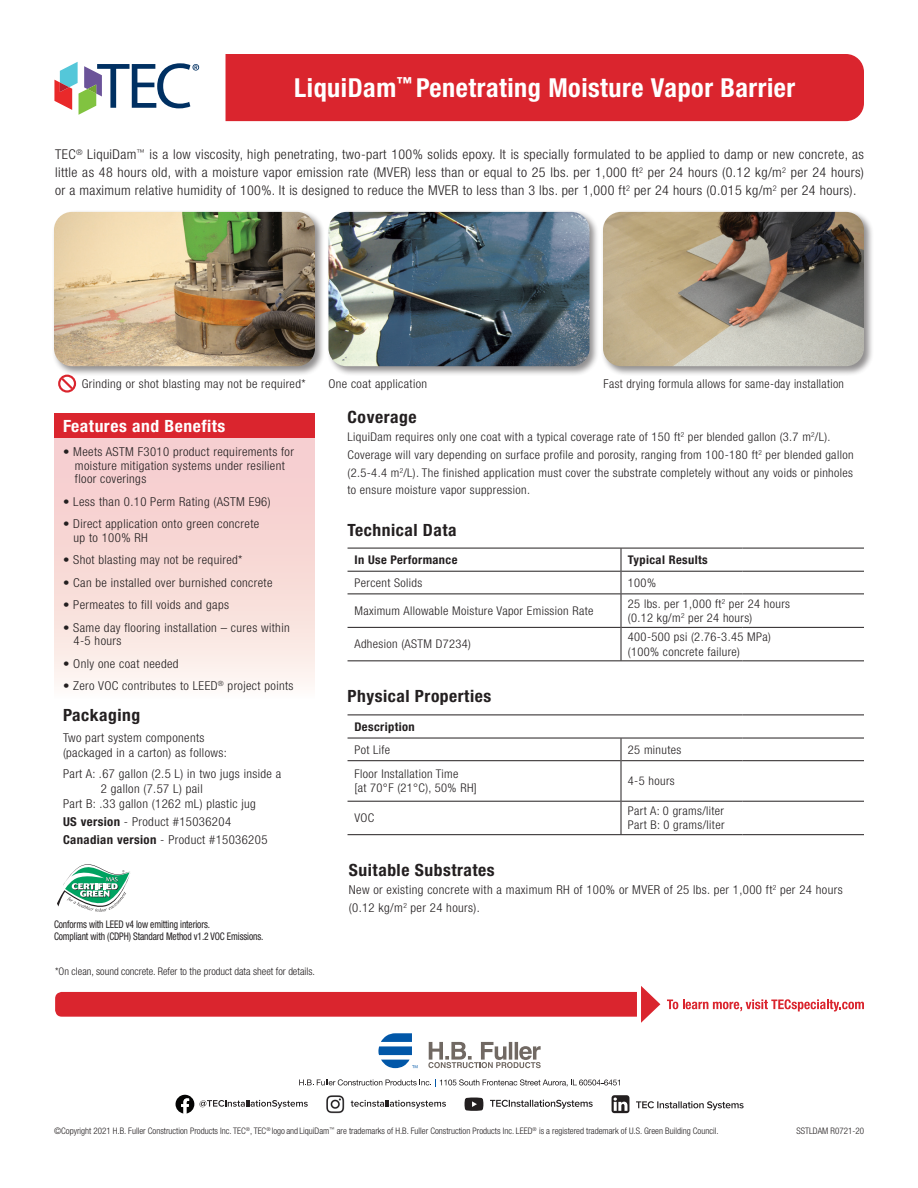
<style>
.page{position:relative;width:918px;height:1188px;background:#fff}
.page>*{position:absolute;margin:0;border:0;box-sizing:border-box;transform-origin:0 0}
.t1{font:700 condensed 26.25px "Helvetica Neue LT Std";letter-spacing:.02em;color:#fff}
.t2{font:700 condensed 16.95px "Helvetica Neue LT Std";letter-spacing:.03em;color:#231f20;scale:1.04 1}
.t3{font:700 condensed 16.95px "Helvetica Neue LT Std";letter-spacing:.03em;color:#fff;scale:1.04 1}
.t4{font:300 condensed 13.5px/18px "Helvetica Neue LT Std";letter-spacing:.025em;color:#231f20;text-align:justify;scale:1.04 1}
.t5{font:300 condensed 12.3px/13.5px "Helvetica Neue LT Std";letter-spacing:.03em;color:#231f20;scale:1.04 1}
.t6{font:300 condensed 12.15px "Helvetica Neue LT Std";letter-spacing:.03em;color:#231f20;scale:1.04 1}
.t7{font:300 condensed 12.15px "Helvetica Neue LT Std";letter-spacing:.03em;color:#231f20}
.t8{font:300 condensed 12px/17.7px "Helvetica Neue LT Std";letter-spacing:.03em;color:#231f20;scale:1.04 1}
.t9{font:700 condensed 12px "Helvetica Neue LT Std";letter-spacing:.03em;color:#231f20;scale:1.04 1}
.t10{font:condensed 10.5px "Helvetica Neue LT Std";letter-spacing:-.01em;color:#231f20;scale:.9 1}
.bullets{font:300 condensed 10.5px "Helvetica Neue LT Std";color:#231f20}
.bullets-2{font:300 condensed 9px "Helvetica Neue LT Std";color:#231f20}
.s1{font-weight:700}
</style>
<div class="page">
<div style="left:601px;top:210px;width:273px;height:166px;background:#231f20;opacity:.5"></div>
<img style="left:603px;top:212px;width:261px;height:154px">
<div style="left:226px;top:54px;width:638px;height:67px;background:#da252e"></div>
<div style="left:54px;top:426px;width:261px;height:274px;background:linear-gradient(to bottom,#f4c5c7,#fcf4ee)"></div>
<div style="left:54px;top:413px;width:261px;height:25px;background:#da252e"></div>
<div style="left:52px;top:210px;width:273px;height:166px;background:#231f20;opacity:.5"></div>
<img style="left:54px;top:212px;width:261px;height:154px">
<div style="left:326px;top:210px;width:273px;height:166px;background:#231f20;opacity:.5"></div>
<img style="left:328px;top:212px;width:262px;height:154px">
<hr style="left:348px;top:548px;width:273px;height:1px;background:#231f20">
<hr style="left:621px;top:548px;width:122px;height:1px;background:#231f20">
<hr style="left:742px;top:548px;width:122px;height:1px;background:#231f20">
<hr style="left:348px;top:571px;width:273px;height:1px;background:#231f20">
<hr style="left:621px;top:571px;width:122px;height:1px;background:#231f20">
<hr style="left:742px;top:571px;width:122px;height:1px;background:#231f20">
<hr style="left:348px;top:594px;width:273px;height:1px;background:#231f20">
<hr style="left:621px;top:594px;width:122px;height:1px;background:#231f20">
<hr style="left:742px;top:594px;width:122px;height:1px;background:#231f20">
<hr style="left:348px;top:627px;width:273px;height:1px;background:#231f20">
<hr style="left:621px;top:627px;width:122px;height:1px;background:#231f20">
<hr style="left:742px;top:627px;width:122px;height:1px;background:#231f20">
<hr style="left:348px;top:660px;width:273px;height:1px;background:#231f20">
<hr style="left:621px;top:660px;width:122px;height:1px;background:#231f20">
<hr style="left:742px;top:660px;width:122px;height:1px;background:#231f20">
<svg style="left:621px;top:548px;width:1px;height:46px"></svg>
<hr style="left:621px;top:594px;width:1px;height:33px;background:#231f20">
<hr style="left:621px;top:627px;width:1px;height:33px;background:#231f20">
<hr style="left:348px;top:715px;width:273px;height:1px;background:#231f20">
<hr style="left:621px;top:715px;width:122px;height:1px;background:#231f20">
<hr style="left:742px;top:715px;width:122px;height:1px;background:#231f20">
<hr style="left:348px;top:738px;width:273px;height:1px;background:#231f20">
<hr style="left:621px;top:738px;width:122px;height:1px;background:#231f20">
<hr style="left:742px;top:738px;width:122px;height:1px;background:#231f20">
<hr style="left:348px;top:760px;width:273px;height:1px;background:#231f20">
<hr style="left:621px;top:760px;width:122px;height:1px;background:#231f20">
<hr style="left:742px;top:760px;width:122px;height:1px;background:#231f20">
<hr style="left:348px;top:801px;width:273px;height:1px;background:#231f20">
<hr style="left:621px;top:801px;width:122px;height:1px;background:#231f20">
<hr style="left:742px;top:801px;width:122px;height:1px;background:#231f20">
<hr style="left:348px;top:834px;width:273px;height:1px;background:#231f20">
<hr style="left:621px;top:834px;width:122px;height:1px;background:#231f20">
<hr style="left:742px;top:834px;width:122px;height:1px;background:#231f20">
<svg style="left:621px;top:738px;width:1px;height:23px"></svg>
<hr style="left:621px;top:761px;width:1px;height:40px;background:#231f20">
<hr style="left:621px;top:801px;width:1px;height:33px;background:#231f20">
<svg style="left:59px;top:376px;width:16px;height:14px"></svg>
<div style="left:58px;top:375px;width:18px;height:18px;border:2px solid #da252e;border-radius:50%"></div>
<svg style="left:57px;top:864px;width:73px;height:48px"></svg>
<svg style="left:54px;top:62px;width:145px;height:53px"></svg>
<svg style="left:428px;top:1042px;width:113px;height:26px"></svg>
<svg style="left:378px;top:1033px;width:40px;height:35px"></svg>
<svg style="left:299px;top:1079px;width:321px;height:8px"></svg>
<svg style="left:667px;top:999px;width:197px;height:12px"></svg>
<svg style="left:55px;top:986px;width:605px;height:37px"></svg>
<svg style="left:612px;top:1095px;width:17px;height:18px"></svg>
<svg style="left:636px;top:1101px;width:108px;height:9px"></svg>
<svg style="left:176px;top:1095px;width:132px;height:19px"></svg>
<svg style="left:490px;top:1100px;width:103px;height:9px"></svg>
<svg style="left:465px;top:1098px;width:18px;height:13px"></svg>
<svg style="left:351px;top:1100px;width:95px;height:8px"></svg>
<img style="left:326px;top:1095px;width:19px;height:19px">
<p class="t1" style="left:294px;top:72px;width:503px">LiquiDam<sup>™</sup> Penetrating Moisture Vapor Barrier</p>
<p class="t4" style="left:55px;top:145px;width:779px">TEC<sup>®</sup> LiquiDam<sup>™</sup> is a low viscosity, high penetrating, two-part 100% solids epoxy. It is specially formulated to be applied to damp or new concrete, as little as 48 hours old, with a moisture vapor emission rate (MVER) less than or equal to 25 lbs. per 1,000 ft<sup>2</sup> per 24 hours (0.12 kg/m<sup>2</sup> per 24 hours) or a maximum relative humidity of 100%. It is designed to reduce the MVER to less than 3 lbs. per 1,000 ft<sup>2</sup> per 24 hours (0.015 kg/m<sup>2</sup> per 24 hours).</p>
<p class="t6" style="left:82px;top:377px;width:217px">Grinding or shot blasting may not be required*</p>
<p class="t3" style="left:63px;top:415px;width:158px">Features and Benefits</p>
<p class="t5" style="left:75px;top:445px;width:212px;text-indent:-12px">• Meets ASTM F3010 product requirements for moisture mitigation systems under resilient floor coverings</p>
<p class="t5" style="left:63px;top:494px;width:201px">• Less than 0.10 Perm Rating (ASTM E96)</p>
<p class="t5" style="left:74px;top:517px;width:180px;text-indent:-11px">• Direct application onto green concrete up to 100% RH</p>
<p class="t5" style="left:63px;top:553px;width:174px">• Shot blasting may not be required*</p>
<p class="t5" style="left:63px;top:575px;width:203px">• Can be installed over burnished concrete</p>
<p class="t5" style="left:63px;top:598px;width:161px">• Permeates to fill voids and gaps</p>
<p class="t5" style="left:74px;top:620px;width:209px;text-indent:-11px">• Same day flooring installation – cures within<br>4-5 hours</p>
<p class="t5" style="left:63px;top:656px;width:113px">• Only one coat needed</p>
<p class="t5" style="left:63px;top:679px;width:223px">• Zero VOC contributes to LEED<sup>®</sup> project points</p>
<p class="t2" style="left:63px;top:705px;width:76px">Packaging</p>
<p class="t5" style="left:63px;top:730px;width:159px;line-height:15px">Two part system components (packaged in a carton) as follows:</p>
<p class="t5" style="left:63px;top:767px;width:211px">Part A: .67 gallon (2.5 L) in two jugs inside a</p>
<p class="t5" style="left:101px;top:782px;width:99px">2 gallon (7.57 L) pail</p>
<p class="t5" style="left:63px;top:797px;width:187px">Part B: .33 gallon (1262 mL) plastic jug</p>
<p class="t5" style="left:63px;top:815px;width:163px"><span class="s1">US version</span> - Product #15036204</p>
<p class="t5" style="left:63px;top:833px;width:198px"><span class="s1">Canadian version</span> - Product #15036205</p>
<p class="t10" style="left:54px;top:918px;width:175px">Conforms with LEED v4 low emitting interiors.</p>
<p class="t10" style="left:54px;top:931px;width:234px">Compliant with (CDPH) Standard Method v1.2 VOC Emissions.</p>
<p class="bullets" style="left:55px;top:965px;width:261px">*On clean, sound concrete. Refer to the product data sheet for details.</p>
<p class="t6" style="left:328px;top:377px;width:96px">One coat application</p>
<p class="t7" style="left:604px;top:377px;width:242px">Fast drying formula allows for same-day installation</p>
<p class="t2" style="left:348px;top:407px;width:68px">Coverage</p>
<p class="t8" style="left:348px;top:428px;width:488px">LiquiDam requires only one coat with a typical coverage rate of 150 ft<sup>2</sup> per blended gallon (3.7 m<sup>2</sup>/L).<br>Coverage will vary depending on surface profile and porosity, ranging from 100-180 ft<sup>2</sup> per blended gallon (2.5-4.4 m<sup>2</sup>/L). The finished application must cover the substrate completely without any voids or pinholes to ensure moisture vapor suppression.</p>
<p class="t2" style="left:348px;top:519px;width:107px">Technical Data</p>
<p class="t9" style="left:354px;top:552px;width:101px">In Use Performance</p>
<p class="t9" style="left:628px;top:552px;width:78px">Typical Results</p>
<p class="t8" style="left:354px;top:574px;width:67px">Percent Solids</p>
<p class="t8" style="left:628px;top:574px;width:29px">100%</p>
<p class="t8" style="left:354px;top:602px;width:231px">Maximum Allowable Moisture Vapor Emission Rate</p>
<p class="t8" style="left:628px;top:595px;width:157px">25 lbs. per 1,000 ft<sup>2</sup> per 24 hours</p>
<p class="t8" style="left:628px;top:609px;width:121px">(0.12 kg/m<sup>2</sup> per 24 hours)</p>
<p class="t8" style="left:354px;top:635px;width:114px">Adhesion (ASTM D7234)</p>
<p class="t2" style="left:348px;top:686px;width:140px">Physical Properties</p>
<p class="t8" style="left:628px;top:628px;width:139px">400-500 psi (2.76-3.45 MPa)</p>
<p class="t8" style="left:628px;top:642px;width:109px">(100% concrete failure)</p>
<p class="t9" style="left:354px;top:719px;width:59px">Description</p>
<p class="t8" style="left:354px;top:740px;width:36px">Pot Life</p>
<p class="t8" style="left:628px;top:740px;width:53px">25 minutes</p>
<p class="t8" style="left:354px;top:765px;width:102px">Floor Installation Time</p>
<p class="t8" style="left:354px;top:779px;width:119px">[at 70°F (21°C), 50% RH]</p>
<p class="t8" style="left:628px;top:772px;width:47px">4-5 hours</p>
<p class="t8" style="left:354px;top:809px;width:21px">VOC</p>
<p class="t8" style="left:628px;top:802px;width:94px">Part A: 0 grams/liter</p>
<p class="t8" style="left:628px;top:816px;width:94px">Part B: 0 grams/liter</p>
<p class="t2" style="left:349px;top:860px;width:142px">Suitable Substrates</p>
<p class="t5" style="left:349px;top:881px;width:476px;line-height:17.7px">New or existing concrete with a maximum RH of 100% or MVER of 25 lbs. per 1,000 ft<sup>2</sup> per 24 hours (0.12 kg/m<sup>2</sup> per 24 hours).</p>
<p class="bullets-2" style="left:54px;top:1126px;width:666px">©Copyright 2021 H.B. Fuller Construction Products Inc. TEC<sup>®</sup>, TEC<sup>®</sup> logo and LiquiDam<sup>™</sup> are trademarks of H.B. Fuller Construction Products Inc. LEED<sup>®</sup> is a registered trademark of U.S. Green Building Council.</p>
<p class="bullets-2" style="left:796px;top:1126px;width:69px">SSTLDAM R0721-20</p>
</div>
